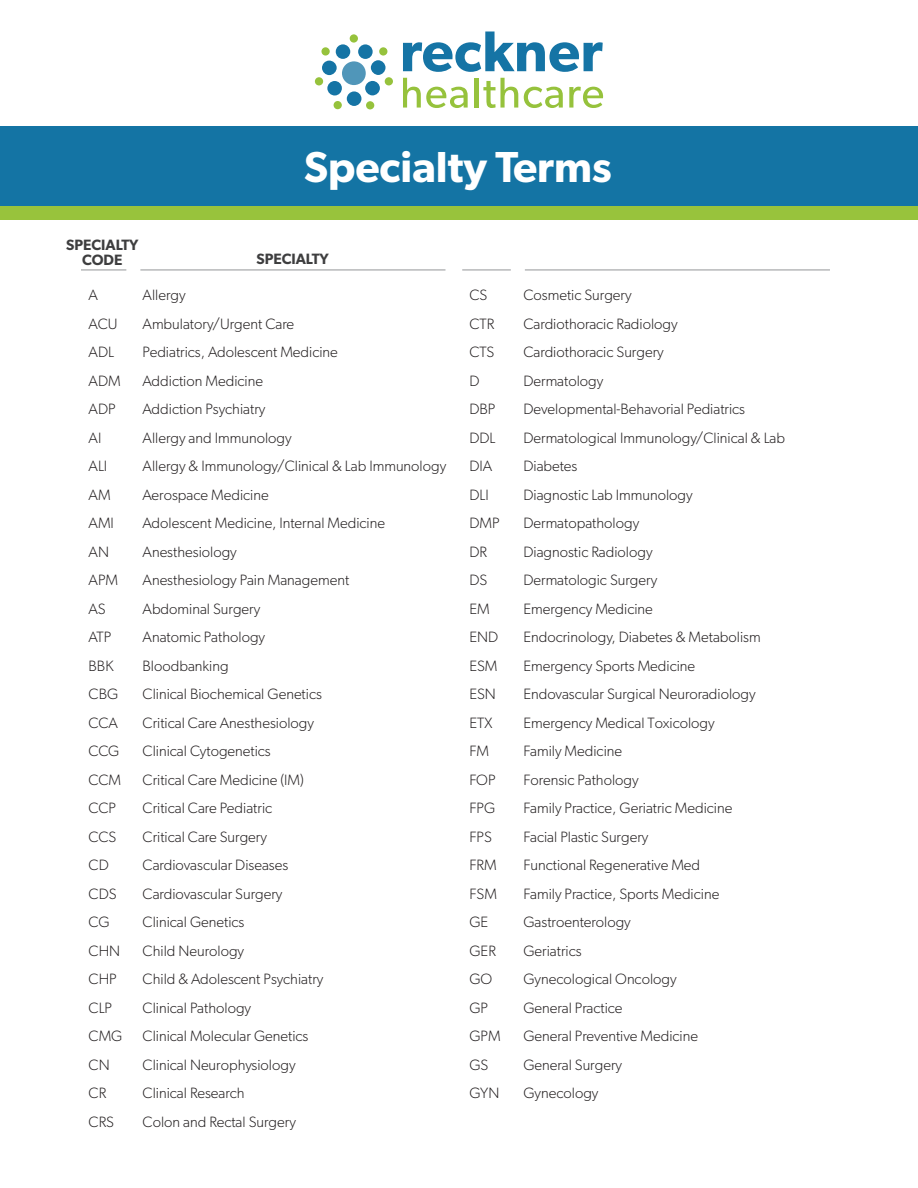
<style>
.page{position:relative;width:918px;height:1188px;background:#fff}
.page>*{position:absolute;margin:0;border:0;box-sizing:border-box;transform-origin:0 0}
.t1{font:600 43.5px "Gibson";color:#fff}
.t2{font:300 15px "Gibson";color:#231f20}
.t3{font:600 15px/15px "Gibson";color:#3e3e3f;text-align:center}
</style>
<div class="page">
<div style="left:342px;top:61px;width:24px;height:24px;background:#5096b9;border-radius:50%"></div>
<div style="left:365px;top:81px;width:15px;height:15px;background:#1574a5;border-radius:50%"></div>
<div style="left:371px;top:60px;width:15px;height:15px;background:#1574a5;border-radius:50%"></div>
<div style="left:347px;top:91px;width:15px;height:15px;background:#1574a5;border-radius:50%"></div>
<div style="left:322px;top:60px;width:15px;height:15px;background:#1574a5;border-radius:50%"></div>
<div style="left:336px;top:44px;width:14px;height:15px;background:#1574a5;border-radius:50%"></div>
<div style="left:358px;top:44px;width:15px;height:15px;background:#1574a5;border-radius:50%"></div>
<div style="left:327px;top:81px;width:15px;height:15px;background:#1574a5;border-radius:50%"></div>
<div style="left:350px;top:34px;width:8px;height:9px;background:#96c23c;border-radius:50%"></div>
<div style="left:379px;top:47px;width:8px;height:9px;background:#96c23c;border-radius:50%"></div>
<div style="left:385px;top:77px;width:8px;height:9px;background:#96c23c;border-radius:50%"></div>
<div style="left:315px;top:77px;width:8px;height:9px;background:#96c23c;border-radius:50%"></div>
<div style="left:321px;top:47px;width:9px;height:9px;background:#96c23c;border-radius:50%"></div>
<div style="left:366px;top:101px;width:8px;height:8px;background:#96c23c;border-radius:50%"></div>
<div style="left:333px;top:101px;width:9px;height:8px;background:#96c23c;border-radius:50%"></div>
<svg style="left:403px;top:32px;width:200px;height:40px"></svg>
<svg style="left:403px;top:78px;width:65px;height:30px"></svg>
<hr style="left:474px;top:78px;width:4px;height:30px;background:#96c23c">
<svg style="left:483px;top:78px;width:35px;height:30px"></svg>
<svg style="left:524px;top:87px;width:39px;height:21px"></svg>
<svg style="left:569px;top:87px;width:34px;height:21px"></svg>
<div style="left:0;top:126px;width:918px;height:82px;background:#1474a4"></div>
<div style="left:0;top:206px;width:918px;height:14px;background:#98c33c"></div>
<hr style="left:81px;top:270px;width:45px;height:1px;background:#939598">
<hr style="left:462px;top:270px;width:49px;height:1px;background:#939598">
<hr style="left:140px;top:270px;width:305px;height:1px;background:#939598">
<hr style="left:525px;top:270px;width:305px;height:1px;background:#939598">
<p class="t3" style="left:66px;top:237px;width:74px">SPECIALTY<br>CODE</p>
<p class="t1" style="left:304px;top:141px;width:309px">Specialty Terms</p>
<p class="t3" style="left:256px;top:251px;width:74px">SPECIALTY</p>
<p class="t2" style="left:89px;top:286px;width:11px">A</p>
<p class="t2" style="left:143px;top:286px;width:45px">Allergy</p>
<p class="t2" style="left:89px;top:314px;width:31px">ACU</p>
<p class="t2" style="left:143px;top:314px;width:153px">Ambulatory/Urgent Care</p>
<p class="t2" style="left:89px;top:343px;width:27px">ADL</p>
<p class="t2" style="left:143px;top:343px;width:197px">Pediatrics, Adolescent Medicine</p>
<p class="t2" style="left:89px;top:371px;width:34px">ADM</p>
<p class="t2" style="left:143px;top:371px;width:122px">Addiction Medicine</p>
<p class="t2" style="left:89px;top:400px;width:29px">ADP</p>
<p class="t2" style="left:143px;top:400px;width:124px">Addiction Psychiatry</p>
<p class="t2" style="left:89px;top:428px;width:14px">AI</p>
<p class="t2" style="left:143px;top:428px;width:151px">Allergy and Immunology</p>
<p class="t2" style="left:89px;top:457px;width:20px">ALI</p>
<p class="t2" style="left:143px;top:457px;width:305px">Allergy &amp; Immunology/Clinical &amp; Lab Immunology</p>
<p class="t2" style="left:89px;top:485px;width:24px">AM</p>
<p class="t2" style="left:143px;top:485px;width:128px">Aerospace Medicine</p>
<p class="t2" style="left:89px;top:514px;width:27px">AMI</p>
<p class="t2" style="left:143px;top:514px;width:244px">Adolescent Medicine, Internal Medicine</p>
<p class="t2" style="left:89px;top:542px;width:22px">AN</p>
<p class="t2" style="left:143px;top:542px;width:96px">Anesthesiology</p>
<p class="t2" style="left:89px;top:571px;width:31px">APM</p>
<p class="t2" style="left:143px;top:571px;width:208px">Anesthesiology Pain Management</p>
<p class="t2" style="left:89px;top:599px;width:18px">AS</p>
<p class="t2" style="left:143px;top:599px;width:119px">Abdominal Surgery</p>
<p class="t2" style="left:89px;top:628px;width:24px">ATP</p>
<p class="t2" style="left:143px;top:628px;width:124px">Anatomic Pathology</p>
<p class="t2" style="left:89px;top:656px;width:27px">BBK</p>
<p class="t2" style="left:143px;top:656px;width:88px">Bloodbanking</p>
<p class="t2" style="left:89px;top:685px;width:31px">CBG</p>
<p class="t2" style="left:143px;top:685px;width:181px">Clinical Biochemical Genetics</p>
<p class="t2" style="left:89px;top:713px;width:31px">CCA</p>
<p class="t2" style="left:143px;top:713px;width:173px">Critical Care Anesthesiology</p>
<p class="t2" style="left:89px;top:742px;width:32px">CCG</p>
<p class="t2" style="left:143px;top:742px;width:130px">Clinical Cytogenetics</p>
<p class="t2" style="left:89px;top:770px;width:34px">CCM</p>
<p class="t2" style="left:143px;top:770px;width:163px">Critical Care Medicine (IM)</p>
<p class="t2" style="left:89px;top:799px;width:29px">CCP</p>
<p class="t2" style="left:143px;top:799px;width:131px">Critical Care Pediatric</p>
<p class="t2" style="left:89px;top:827px;width:29px">CCS</p>
<p class="t2" style="left:143px;top:827px;width:126px">Critical Care Surgery</p>
<p class="t2" style="left:89px;top:856px;width:22px">CD</p>
<p class="t2" style="left:143px;top:856px;width:147px">Cardiovascular Diseases</p>
<p class="t2" style="left:89px;top:884px;width:30px">CDS</p>
<p class="t2" style="left:143px;top:884px;width:141px">Cardiovascular Surgery</p>
<p class="t2" style="left:89px;top:913px;width:23px">CG</p>
<p class="t2" style="left:143px;top:913px;width:103px">Clinical Genetics</p>
<p class="t2" style="left:89px;top:941px;width:33px">CHN</p>
<p class="t2" style="left:143px;top:941px;width:103px">Child Neurology</p>
<p class="t2" style="left:89px;top:970px;width:30px">CHP</p>
<p class="t2" style="left:143px;top:970px;width:182px">Child &amp; Adolescent Psychiatry</p>
<p class="t2" style="left:89px;top:998px;width:25px">CLP</p>
<p class="t2" style="left:143px;top:998px;width:110px">Clinical Pathology</p>
<p class="t2" style="left:89px;top:1027px;width:35px">CMG</p>
<p class="t2" style="left:143px;top:1027px;width:167px">Clinical Molecular Genetics</p>
<p class="t2" style="left:89px;top:1055px;width:23px">CN</p>
<p class="t2" style="left:143px;top:1055px;width:154px">Clinical Neurophysiology</p>
<p class="t2" style="left:89px;top:1084px;width:19px">CR</p>
<p class="t2" style="left:143px;top:1084px;width:103px">Clinical Research</p>
<p class="t2" style="left:89px;top:1112px;width:27px">CRS</p>
<p class="t2" style="left:143px;top:1112px;width:155px">Colon and Rectal Surgery</p>
<p class="t2" style="left:469px;top:286px;width:19px">CS</p>
<p class="t2" style="left:523px;top:286px;width:110px">Cosmetic Surgery</p>
<p class="t2" style="left:469px;top:314px;width:26px">CTR</p>
<p class="t2" style="left:523px;top:314px;width:156px">Cardiothoracic Radiology</p>
<p class="t2" style="left:469px;top:343px;width:26px">CTS</p>
<p class="t2" style="left:523px;top:343px;width:142px">Cardiothoracic Surgery</p>
<p class="t2" style="left:469px;top:371px;width:12px">D</p>
<p class="t2" style="left:523px;top:371px;width:81px">Dermatology</p>
<p class="t2" style="left:469px;top:400px;width:28px">DBP</p>
<p class="t2" style="left:523px;top:400px;width:223px">Developmental-Behavorial Pediatrics</p>
<p class="t2" style="left:469px;top:428px;width:28px">DDL</p>
<p class="t2" style="left:523px;top:428px;width:263px">Dermatological Immunology/Clinical &amp; Lab</p>
<p class="t2" style="left:469px;top:457px;width:24px">DIA</p>
<p class="t2" style="left:523px;top:457px;width:56px">Diabetes</p>
<p class="t2" style="left:469px;top:485px;width:21px">DLI</p>
<p class="t2" style="left:523px;top:485px;width:171px">Diagnostic Lab Immunology</p>
<p class="t2" style="left:469px;top:514px;width:32px">DMP</p>
<p class="t2" style="left:523px;top:514px;width:117px">Dermatopathology</p>
<p class="t2" style="left:469px;top:542px;width:19px">DR</p>
<p class="t2" style="left:523px;top:542px;width:131px">Diagnostic Radiology</p>
<p class="t2" style="left:469px;top:571px;width:19px">DS</p>
<p class="t2" style="left:523px;top:571px;width:135px">Dermatologic Surgery</p>
<p class="t2" style="left:469px;top:599px;width:22px">EM</p>
<p class="t2" style="left:523px;top:599px;width:131px">Emergency Medicine</p>
<p class="t2" style="left:469px;top:628px;width:30px">END</p>
<p class="t2" style="left:523px;top:628px;width:239px">Endocrinology, Diabetes &amp; Metabolism</p>
<p class="t2" style="left:469px;top:656px;width:30px">ESM</p>
<p class="t2" style="left:523px;top:656px;width:173px">Emergency Sports Medicine</p>
<p class="t2" style="left:469px;top:685px;width:28px">ESN</p>
<p class="t2" style="left:523px;top:685px;width:234px">Endovascular Surgical Neuroradiology</p>
<p class="t2" style="left:469px;top:713px;width:24px">ETX</p>
<p class="t2" style="left:523px;top:713px;width:193px">Emergency Medical Toxicology</p>
<p class="t2" style="left:469px;top:742px;width:21px">FM</p>
<p class="t2" style="left:523px;top:742px;width:100px">Family Medicine</p>
<p class="t2" style="left:469px;top:770px;width:28px">FOP</p>
<p class="t2" style="left:523px;top:770px;width:117px">Forensic Pathology</p>
<p class="t2" style="left:469px;top:799px;width:27px">FPG</p>
<p class="t2" style="left:523px;top:799px;width:211px">Family Practice, Geriatric Medicine</p>
<p class="t2" style="left:469px;top:827px;width:24px">FPS</p>
<p class="t2" style="left:523px;top:827px;width:126px">Facial Plastic Surgery</p>
<p class="t2" style="left:469px;top:856px;width:29px">FRM</p>
<p class="t2" style="left:523px;top:856px;width:178px">Functional Regenerative Med</p>
<p class="t2" style="left:469px;top:884px;width:29px">FSM</p>
<p class="t2" style="left:523px;top:884px;width:197px">Family Practice, Sports Medicine</p>
<p class="t2" style="left:469px;top:913px;width:20px">GE</p>
<p class="t2" style="left:523px;top:913px;width:109px">Gastroenterology</p>
<p class="t2" style="left:469px;top:941px;width:28px">GER</p>
<p class="t2" style="left:523px;top:941px;width:60px">Geriatrics</p>
<p class="t2" style="left:469px;top:970px;width:25px">GO</p>
<p class="t2" style="left:523px;top:970px;width:155px">Gynecological Oncology</p>
<p class="t2" style="left:469px;top:998px;width:20px">GP</p>
<p class="t2" style="left:523px;top:998px;width:101px">General Practice</p>
<p class="t2" style="left:469px;top:1027px;width:33px">GPM</p>
<p class="t2" style="left:523px;top:1027px;width:176px">General Preventive Medicine</p>
<p class="t2" style="left:469px;top:1055px;width:21px">GS</p>
<p class="t2" style="left:523px;top:1055px;width:100px">General Surgery</p>
<p class="t2" style="left:469px;top:1084px;width:31px">GYN</p>
<p class="t2" style="left:523px;top:1084px;width:77px">Gynecology</p>
</div>
